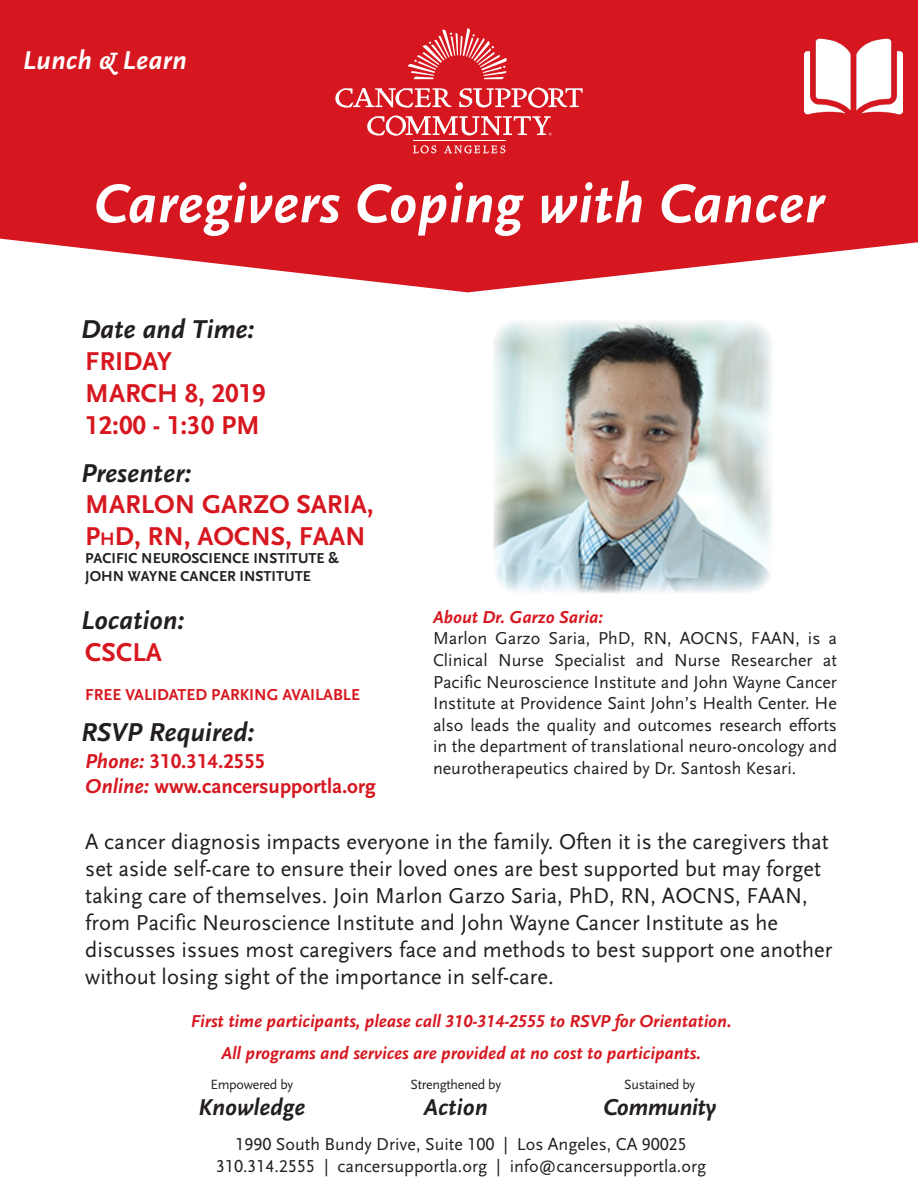
<style>
.page{position:relative;width:918px;height:1188px;background:#fff}
.page>*{position:absolute;margin:0;border:0;box-sizing:border-box;transform-origin:0 0}
.t1{font:57px "Scala Sans Bold LF Italic";letter-spacing:.01em;color:#fff}
.t2{font:27px/32.4px "Scala Sans Bold LF";color:#d7171f}
.t3{font:italic 700 27px "Scala Sans";color:#231f20}
.t4{font:27px "Scala Sans Bold LF Italic";letter-spacing:.01em;color:#fff}
.t5{font:italic 700 24px "Scala Sans";color:#231f20}
.t6{font:italic 700 24px "Scala Sans";letter-spacing:-.02em;color:#231f20}
.t7{font:22.5px/27px "Scala Sans Regular LF";color:#231f20}
.t8{font:21px "Scala Sans Bold LF";color:#d7171f}
.t9{font:18px/21.6px "Scala Sans Regular LF";color:#231f20;text-align:justify}
.t10{font:18px "Scala Sans Bold LF Italic";color:#d7171f}
.t11{font:16.5px "Scala Sans Bold LF";color:#d7171f}
.t12{font:15px "Scala Sans Bold LF";color:#231f20}
.t13{font:13.95px "Scala Sans";letter-spacing:-.02em;color:#231f20}
.s1{font-size:18.9px}
.s2{font-family:"Scala Sans Bold LF Italic"}
</style>
<div class="page">
<svg style="left:0;top:0;width:918px;height:292px;background:#da2d34"></svg>
<svg style="left:335px;top:88px;width:248px;height:20px"></svg>
<svg style="left:408px;top:28px;width:100px;height:51px;background:#df464d"></svg>
<svg style="left:367px;top:115px;width:185px;height:21px"></svg>
<svg style="left:413px;top:145px;width:23px;height:9px"></svg>
<svg style="left:444px;top:145px;width:61px;height:8px"></svg>
<hr style="left:413px;top:140px;width:92px;height:1px;background:#fff">
<img style="left:804px;top:27px;width:98px;height:99px">
<img style="left:493px;top:320px;width:279px;height:274px">
<p class="t4" style="left:23px;top:46px;width:166px">Lunch &amp; Learn</p>
<p class="t1" style="left:94px;top:173px;width:731px">Caregivers Coping with Cancer</p>
<p class="t3" style="left:81px;top:315px;width:175px">Date and Time:</p>
<p class="t2" style="left:85px;top:345px;width:182px">FRIDAY<br>MARCH 8, 2019</p>
<p class="t2" style="left:85px;top:410px;width:176px">12:00 - 1:30 PM</p>
<p class="t3" style="left:81px;top:458px;width:112px">Presenter:</p>
<p class="t2" style="left:85px;top:489px;width:290px">MARLON GARZO SARIA,<br>P<span class="s1">h</span>D, RN, AOCNS, FAAN</p>
<p class="t12" style="left:85px;top:550px;width:255px">PACIFIC NEUROSCIENCE INSTITUTE &amp;</p>
<p class="t12" style="left:85px;top:568px;width:227px">JOHN WAYNE CANCER INSTITUTE</p>
<p class="t3" style="left:81px;top:606px;width:105px">Location:</p>
<p class="t2" style="left:85px;top:636px;width:78px">CSCLA</p>
<p class="t11" style="left:85px;top:686px;width:276px">FREE VALIDATED PARKING AVAILABLE</p>
<p class="t3" style="left:81px;top:718px;width:175px">RSVP Required:</p>
<p class="t8" style="left:85px;top:750px;width:182px"><span class="s2">Phone:</span> 310.314.2555</p>
<p class="t8" style="left:85px;top:775px;width:292px"><span class="s2">Online:</span> www.cancersupportla.org</p>
<p class="t10" style="left:433px;top:607px;width:171px">About Dr. Garzo Saria:</p>
<p class="t9" style="left:433px;top:628px;width:405px">Marlon Garzo Saria, PhD, RN, AOCNS, FAAN, is a Clinical Nurse Specialist and Nurse Researcher at Pacific Neuroscience Institute and John Wayne Cancer Institute at Providence Saint John’s Health Center. He also leads the quality and outcomes research efforts in the department of translational neuro-oncology and neurotherapeutics chaired by Dr. Santosh Kesari.</p>
<p class="t7" style="left:85px;top:828px;width:749px">A cancer diagnosis impacts everyone in the family. Often it is the caregivers that set aside self-care to ensure their loved ones are best supported but may forget taking care of themselves. Join Marlon Garzo Saria, PhD, RN, AOCNS, FAAN, from Pacific Neuroscience Institute and John Wayne Cancer Institute as he discusses issues most caregivers face and methods to best support one another without losing sight of the importance in self-care.</p>
<p class="t10" style="left:191px;top:1012px;width:542px">First time participants, please call 310-314-2555 to RSVP for Orientation.</p>
<p class="t10" style="left:221px;top:1043px;width:481px">All programs and services are provided at no cost to participants.</p>
<p class="t13" style="left:210px;top:1077px;width:84px">Empowered by</p>
<p class="t5" style="left:198px;top:1094px;width:108px">Knowledge</p>
<p class="t13" style="left:624px;top:1077px;width:72px">Sustained by</p>
<p class="t6" style="left:604px;top:1094px;width:114px">Community</p>
<p class="t9" style="left:235px;top:1134px;width:453px">1990 South Bundy Drive, Suite 100 | Los Angeles, CA 90025</p>
<p class="t9" style="left:216px;top:1155px;width:492px">310.314.2555 | cancersupportla.org | info@cancersupportla.org</p>
<p class="t13" style="left:410px;top:1077px;width:92px">Strengthened by</p>
<p class="t5" style="left:424px;top:1094px;width:65px">Action</p>
</div>
